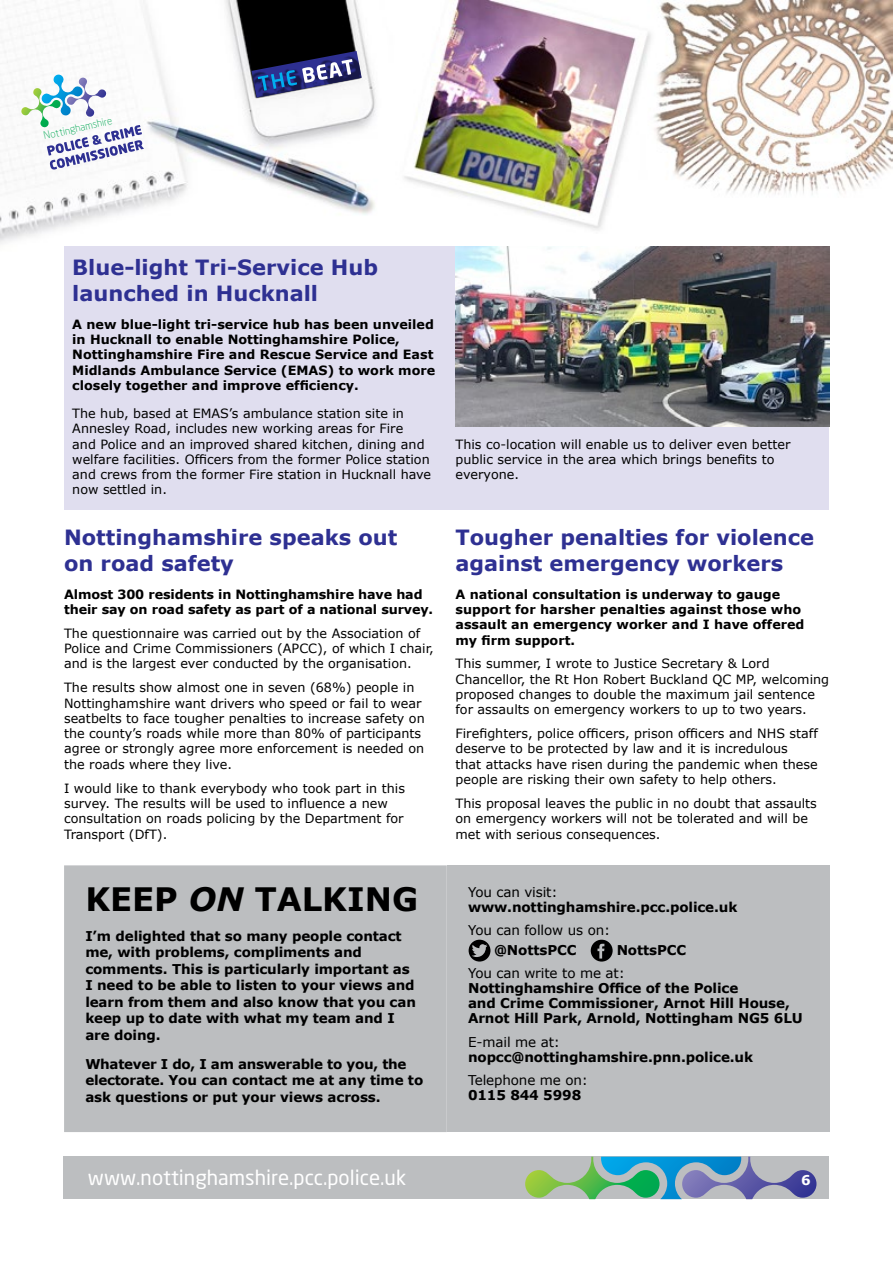
<style>
.page{position:relative;width:893px;height:1263px;background:#fff}
.page>*{position:absolute;margin:0;border:0;box-sizing:border-box;transform-origin:0 0}
.t1{font:700 32.25px "Verdana";color:#000}
.t2{font:700 21px/25.2px "Verdana";color:#2e3092}
.t3{font:20.4px "Neo Sans";color:#fff}
.t4{font:700 13.5px/16.5px "Verdana";letter-spacing:-.01em;color:#000}
.t5{font:13.5px "Verdana";letter-spacing:-.01em;color:#000}
.t6{font:700 13.5px "Verdana";color:#fff}
.t7{font:12.75px/15.3px "Verdana";color:#000}
.t8{font:700 12.75px/15.3px "Verdana";color:#000}
.t9{font:300 10.2px "Neo Sans";color:#00a651}
.s1{font-style:italic}
</style>
<div class="page">
<img style="left:0;top:0;width:893px;height:290px">
<div style="left:64px;top:247px;width:765px;height:263px;background:#e0deef"></div>
<div style="left:447px;top:865px;width:382px;height:267px;background:#bcbec0"></div>
<div style="left:64px;top:865px;width:383px;height:267px;background:#bcbec0"></div>
<svg style="left:252px;top:51px;width:110px;height:47px"></svg>
<svg style="left:21px;top:75px;width:123px;height:104px"></svg>
<img style="left:455px;top:247px;width:374px;height:179px">
<svg style="left:469px;top:940px;width:21px;height:21px"></svg>
<svg style="left:591px;top:940px;width:22px;height:21px"></svg>
<div style="left:64px;top:1157px;width:765px;height:42px;background:#bcbec0"></div>
<svg style="left:525px;top:1157px;width:291px;height:42px"></svg>
<p class="t9" style="left:43px;top:131px;width:72px;rotate:-13deg">Nottinghamshire</p>
<h3 class="t2" style="left:72px;top:255px;width:307px">Blue-light Tri-Service Hub launched in Hucknall</h3>
<p class="t8" style="left:72px;top:317px;width:365px">A new blue-light tri-service hub has been unveiled in Hucknall to enable Nottinghamshire Police, Nottinghamshire Fire and Rescue Service and East Midlands Ambulance Service (EMAS) to work more</p>
<p class="t8" style="left:72px;top:378px;width:288px">closely together and improve efficiency.</p>
<p class="t7" style="left:72px;top:406px;width:333px">The hub, based at EMAS’s ambulance station site in<br>Annesley Road, includes new working areas for Fire</p>
<p class="t7" style="left:72px;top:436px;width:354px">and Police and an improved shared kitchen, dining and</p>
<p class="t7" style="left:72px;top:452px;width:360px">welfare facilities. Officers from the former Police station and crews from the former Fire station in Hucknall have</p>
<p class="t7" style="left:72px;top:482px;width:96px">now settled in.</p>
<p class="t2" style="left:64px;top:525px;width:335px">Nottinghamshire speaks out</p>
<h3 class="t2" style="left:64px;top:551px;width:171px">on road safety</h3>
<p class="t8" style="left:64px;top:587px;width:360px">Almost 300 residents in Nottinghamshire have had</p>
<p class="t8" style="left:64px;top:602px;width:371px">their say on road safety as part of a national survey.</p>
<p class="t7" style="left:64px;top:626px;width:371px">The questionnaire was carried out by the Association of<br>Police and Crime Commissioners (APCC), of which I chair, and is the largest ever conducted by the organisation.</p>
<p class="t7" style="left:64px;top:680px;width:362px">The results show almost one in seven (68%) people in<br>Nottinghamshire want drivers who speed or fail to wear seatbelts to face tougher penalties to increase safety on</p>
<p class="t7" style="left:64px;top:726px;width:358px">the county’s roads while more than 80% of participants</p>
<p class="t7" style="left:64px;top:741px;width:362px">agree or strongly agree more enforcement is needed on the roads where they live.</p>
<p class="t7" style="left:64px;top:780px;width:342px">I would like to thank everybody who took part in this</p>
<p class="t7" style="left:64px;top:796px;width:325px">survey. The results will be used to influence a new</p>
<p class="t7" style="left:64px;top:811px;width:341px">consultation on roads policing by the Department for<br>Transport (DfT).</p>
<h1 class="t1" style="left:85px;top:878px;width:334px">KEEP <span class="s1">ON</span> TALKING</h1>
<p class="t4" style="left:85px;top:927px;width:331px">I’m delighted that so many people contact me, with problems, compliments and comments. This is particularly important as I need to be able to listen to your views and</p>
<p class="t4" style="left:85px;top:993px;width:332px">learn from them and also know that you can</p>
<p class="t4" style="left:85px;top:1010px;width:311px">keep up to date with what my team and I are doing.</p>
<p class="t4" style="left:85px;top:1056px;width:323px">Whatever I do, I am answerable to you, the</p>
<p class="t4" style="left:85px;top:1072px;width:339px">electorate. You can contact me at any time to ask questions or put your views across.</p>
<p class="t7" style="left:455px;top:437px;width:337px">This co-location will enable us to deliver even better</p>
<p class="t7" style="left:455px;top:452px;width:320px">public service in the area which brings benefits to</p>
<p class="t7" style="left:455px;top:467px;width:65px">everyone.</p>
<p class="t2" style="left:455px;top:525px;width:360px">Tougher penalties for violence</p>
<h1 class="t2" style="left:455px;top:551px;width:329px">against emergency workers</h1>
<p class="t8" style="left:455px;top:587px;width:326px">A national consultation is underway to gauge</p>
<p class="t8" style="left:455px;top:602px;width:350px">support for harsher penalties against those who assault an emergency worker and I have offered my firm support.</p>
<p class="t7" style="left:455px;top:656px;width:316px">This summer, I wrote to Justice Secretary &amp; Lord</p>
<p class="t7" style="left:455px;top:672px;width:375px">Chancellor, the Rt Hon Robert Buckland QC MP, welcoming proposed changes to double the maximum jail sentence for assaults on emergency workers to up to two years.</p>
<p class="t7" style="left:455px;top:726px;width:364px">Firefighters, police officers, prison officers and NHS staff</p>
<p class="t7" style="left:455px;top:741px;width:364px">deserve to be protected by law and it is incredulous<br>that attacks have risen during the pandemic when these people are risking their own safety to help others.</p>
<p class="t7" style="left:455px;top:796px;width:363px">This proposal leaves the public in no doubt that assaults on emergency workers will not be tolerated and will be met with serious consequences.</p>
<p class="t5" style="left:468px;top:883px;width:91px">You can visit:</p>
<p class="t4" style="left:468px;top:899px;width:271px">www.nottinghamshire.pcc.police.uk</p>
<p class="t5" style="left:468px;top:922px;width:144px">You can follow us on:</p>
<p class="t4" style="left:494px;top:942px;width:84px">@NottsPCC</p>
<p class="t4" style="left:617px;top:942px;width:71px">NottsPCC</p>
<p class="t5" style="left:468px;top:965px;width:158px">You can write to me at:</p>
<p class="t4" style="left:468px;top:980px;width:272px">Nottinghamshire Office of the Police</p>
<p class="t4" style="left:468px;top:995px;width:323px">and Crime Commissioner, Arnot Hill House,</p>
<p class="t4" style="left:468px;top:1010px;width:336px">Arnot Hill Park, Arnold, Nottingham NG5 6LU</p>
<p class="t5" style="left:468px;top:1033px;width:93px">E-mail me at:</p>
<p class="t4" style="left:468px;top:1049px;width:287px">nopcc@nottinghamshire.pnn.police.uk</p>
<p class="t5" style="left:468px;top:1072px;width:121px">Telephone me on:</p>
<p class="t4" style="left:468px;top:1087px;width:115px">0115 844 5998</p>
<p class="t3" style="left:88px;top:1167px;width:320px">www.nottinghamshire.pcc.police.uk</p>
<p class="t6" style="left:801px;top:1171px;width:11px">6</p>
</div>
